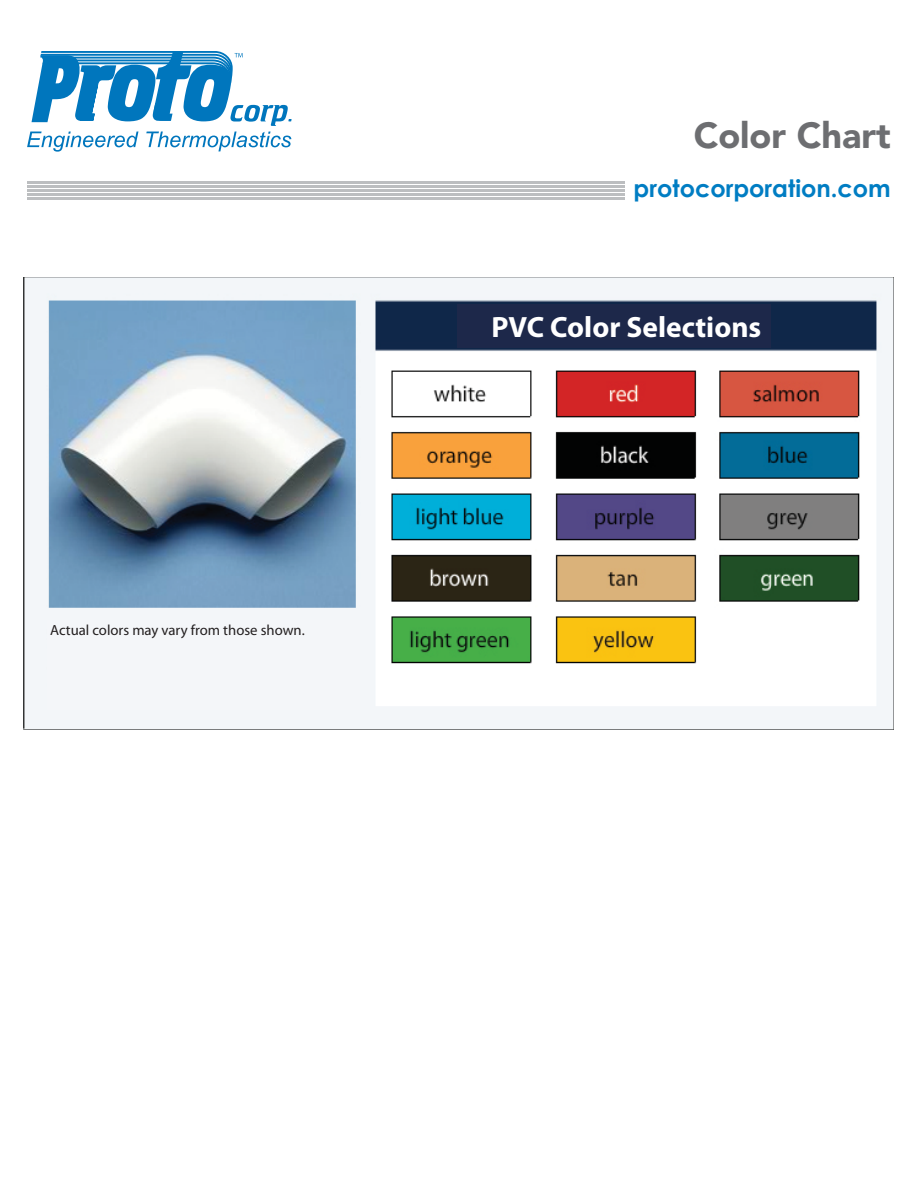
<style>
.page{position:relative;width:918px;height:1188px;background:#fff}
.page>*{position:absolute;margin:0;border:0;box-sizing:border-box;transform-origin:0 0}
.t1{font:900 36px "Avenir";color:#6d6e71}
.t2{font:700 29.4px "Myriad Pro";color:#fff}
.t3{font:700 24px "Century Gothic";color:#007dc3}
.t4{font:14.7px "Myriad";color:#231f20}
</style>
<div class="page">
<svg style="left:27px;top:132px;width:111px;height:19px"></svg>
<svg style="left:146px;top:132px;width:145px;height:19px"></svg>
<svg style="left:32px;top:51px;width:260px;height:75px"></svg>
<hr style="left:27px;top:198px;width:597px;height:2px;background:#bcbec0">
<hr style="left:27px;top:193px;width:597px;height:3px;background:#bcbec0">
<hr style="left:27px;top:189px;width:597px;height:3px;background:#bcbec0">
<hr style="left:27px;top:181px;width:597px;height:2px;background:#bcbec0">
<hr style="left:27px;top:185px;width:597px;height:3px;background:#bcbec0">
<img style="left:23px;top:277px;width:871px;height:453px">
<div style="left:48px;top:620px;width:312px;height:90px;background:#f4f6f9"></div>
<div style="left:457px;top:305px;width:314px;height:43px;background:#1d284a"></div>
<p class="t4" style="left:50px;top:623px;width:256px">Actual colors may vary from those shown.</p>
<h1 class="t1" style="left:694px;top:114px;width:199px">Color Chart</h1>
<h3 class="t3" style="left:634px;top:173px;width:259px">protocorporation.com</h3>
<h2 class="t2" style="left:491px;top:310px;width:271px">PVC Color Selections</h2>
</div>
